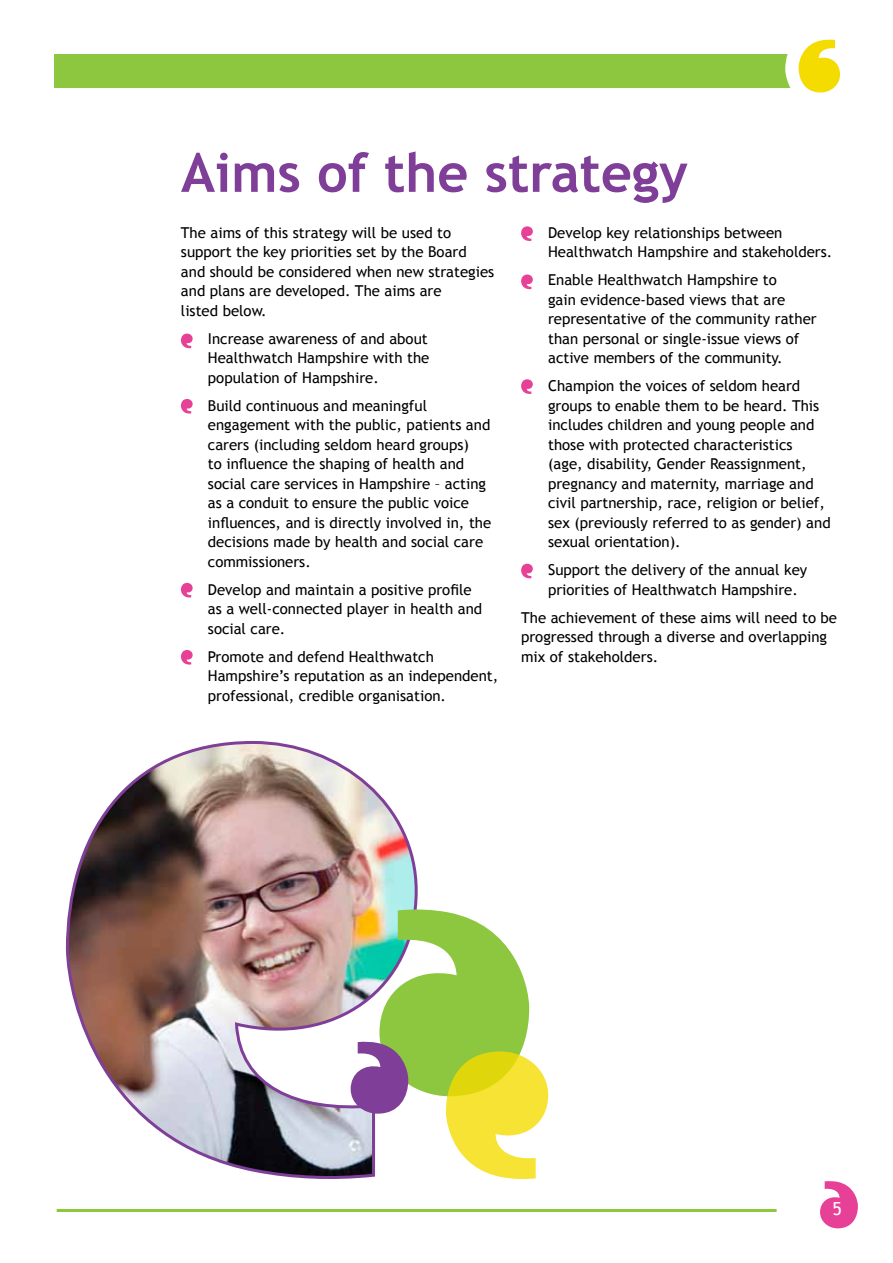
<style>
.page{position:relative;width:893px;height:1263px;background:#fff}
.page>*{position:absolute;margin:0;border:0;box-sizing:border-box;transform-origin:0 0}
.t1{font:700 54px "Trebuchet MS";color:#7f3f98}
.t2{font:18px "Trebuchet MS";color:#fff}
.t3{font:15px/19.5px "Trebuchet MS";color:#000}
</style>
<div class="page">
<svg style="left:820px;top:1181px;width:38px;height:47px"></svg>
<hr style="left:57px;top:1209px;width:720px;height:3px;background:#8dc63f">
<div style="left:54px;top:54px;width:736px;height:34px;background:#8dc63f"></div>
<svg style="left:799px;top:39px;width:41px;height:53px"></svg>
<img style="left:65px;top:741px;width:353px;height:438px">
<svg style="left:351px;top:909px;width:197px;height:270px"></svg>
<svg style="left:181px;top:334px;width:12px;height:14px"></svg>
<svg style="left:181px;top:399px;width:12px;height:15px"></svg>
<svg style="left:181px;top:583px;width:12px;height:14px"></svg>
<svg style="left:181px;top:650px;width:12px;height:15px"></svg>
<svg style="left:521px;top:226px;width:12px;height:15px"></svg>
<svg style="left:521px;top:275px;width:12px;height:14px"></svg>
<svg style="left:521px;top:379px;width:12px;height:15px"></svg>
<svg style="left:521px;top:564px;width:12px;height:14px"></svg>
<h1 class="t1" style="left:181px;top:139px;width:508px">Aims of the strategy</h1>
<p class="t3" style="left:181px;top:223px;width:315px">The aims of this strategy will be used to support the key priorities set by the Board and should be considered when new strategies and plans are developed. The aims are<br>listed below.</p>
<p class="t3" style="left:208px;top:329px;width:223px;text-align:justify;text-indent:-27px">• Increase awareness of and about Healthwatch Hampshire with the population of Hampshire.</p>
<p class="t3" style="left:208px;top:396px;width:285px;text-indent:-27px">• Build continuous and meaningful engagement with the public, patients and carers (including seldom heard groups)<br>to influence the shaping of health and social care services in Hampshire – acting as a conduit to ensure the public voice influences, and is directly involved in, the decisions made by health and social care commissioners.</p>
<p class="t3" style="left:208px;top:580px;width:276px;text-indent:-27px">• Develop and maintain a positive profile as a well-connected player in health and social care.</p>
<p class="t3" style="left:208px;top:647px;width:292px;text-indent:-27px">• Promote and defend Healthwatch<br>Hampshire’s reputation as an independent, professional, credible organisation.</p>
<p class="t3" style="left:548px;top:223px;width:286px;text-indent:-27px">• Develop key relationships between<br>Healthwatch Hampshire and stakeholders.</p>
<p class="t3" style="left:548px;top:270px;width:270px;text-indent:-27px">• Enable Healthwatch Hampshire to<br>gain evidence-based views that are representative of the community rather than personal or single-issue views of active members of the community.</p>
<p class="t3" style="left:548px;top:376px;width:284px;text-indent:-27px">• Champion the voices of seldom heard groups to enable them to be heard. This includes children and young people and those with protected characteristics (age, disability, Gender Reassignment, pregnancy and maternity, marriage and civil partnership, race, religion or belief, sex (previously referred to as gender) and sexual orientation).</p>
<p class="t3" style="left:548px;top:560px;width:261px;text-indent:-27px">• Support the delivery of the annual key priorities of Healthwatch Hampshire.</p>
<p class="t3" style="left:521px;top:608px;width:317px">The achievement of these aims will need to be progressed through a diverse and overlapping mix of stakeholders.</p>
<p class="t2" style="left:832px;top:1198px;width:11px">5</p>
</div>
